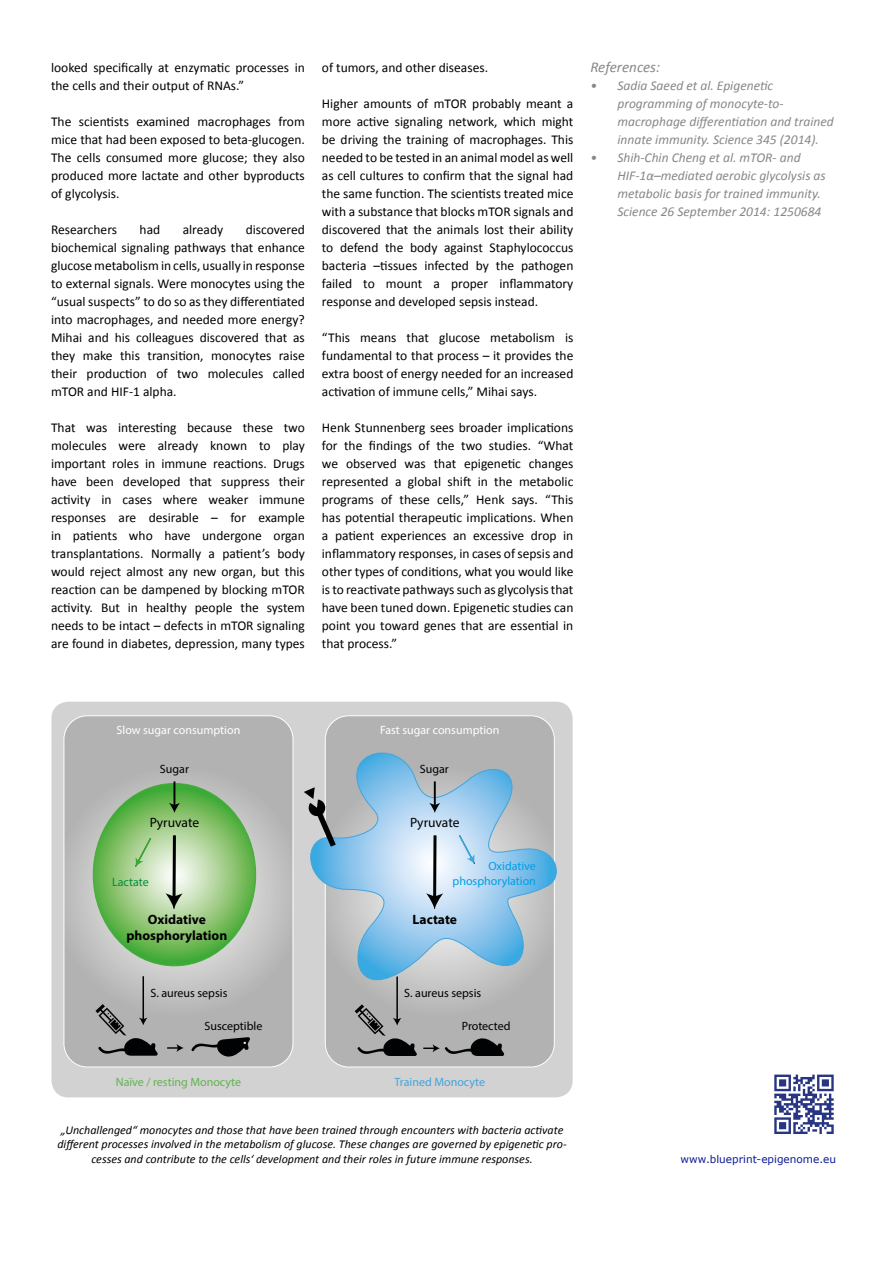
<style>
.page{position:relative;width:893px;height:1263px;background:#fff}
.page>*{position:absolute;margin:0;border:0;box-sizing:border-box;transform-origin:0 0}
.t1{font:italic 15px "Calibri";color:#878787}
.t2{font:13.5px/18px "Calibri";color:#000;text-align:justify}
.t3{font:italic 13.5px/18px "Calibri";color:#878787}
.t4{font:700 13.5px "Myriad Pro";color:#000}
.t5{font:13.5px "Myriad Pro";color:#000}
.t6{font:italic 12px/14.4px "Calibri";color:#000;text-align:center}
.t7{font:12px "Myriad Pro";color:#000}
.t8{font:12px "Myriad Pro";color:#fff}
.t9{font:12px/14.4px "Myriad Pro";color:#009fe3;text-align:right}
.t10{font:12px "Myriad Pro";color:#61b44e}
.t11{font:12px "Myriad Pro";color:#43a4dd}
.t12{font:12px "Myriad Pro";color:#008d36}
.t13{font:10.5px "MS Reference Sans Serif";color:#0b1996}
</style>
<div class="page">
<svg style="left:774px;top:1074px;width:60px;height:60px"></svg>
<div style="left:51px;top:702px;width:522px;height:395px;background:#d2d2d2;border-radius:17px"></div>
<svg style="left:65px;top:717px;width:228px;height:350px;background:#b7b7b7"></svg>
<div style="left:63px;top:715px;width:230px;height:352px;border:1px solid #fff;border-radius:23px"></div>
<svg style="left:325px;top:717px;width:228px;height:350px;background:#b5b5b5"></svg>
<svg style="left:310px;top:730px;width:247px;height:267px"></svg>
<hr style="left:173px;top:781px;width:2px;height:25px;background:#000">
<hr style="left:434px;top:781px;width:2px;height:25px;background:#000">
<svg style="left:429px;top:803px;width:11px;height:10px"></svg>
<svg style="left:426px;top:835px;width:17px;height:74px"></svg>
<svg style="left:457px;top:833px;width:18px;height:31px"></svg>
<svg style="left:93px;top:783px;width:163px;height:183px;background:#95c285"></svg>
<hr style="left:396px;top:976px;width:2px;height:44px;background:#000">
<svg style="left:355px;top:1004px;width:151px;height:56px;background:#959595"></svg>
<svg style="left:304px;top:787px;width:32px;height:60px"></svg>
<svg style="left:191px;top:1037px;width:60px;height:25px"></svg>
<svg style="left:167px;top:1044px;width:17px;height:8px"></svg>
<hr style="left:143px;top:976px;width:1px;height:44px;background:#000">
<svg style="left:95px;top:1004px;width:64px;height:55px;background:#89898a"></svg>
<p class="t2" style="left:51px;top:58px;width:255px">looked specifically at enzymatic processes in the cells and their output of RNAs.”</p>
<p class="t2" style="left:51px;top:112px;width:255px">The scientists examined macrophages from mice that had been exposed to beta-glucogen.<br>The cells consumed more glucose; they also produced more lactate and other byproducts of glycolysis.</p>
<p class="t2" style="left:51px;top:220px;width:68px">Researchers</p>
<p class="t2" style="left:140px;top:220px;width:22px">had</p>
<p class="t2" style="left:183px;top:220px;width:42px">already</p>
<p class="t2" style="left:51px;top:220px;width:255px;text-indent:195px">discovered biochemical signaling pathways that enhance glucose metabolism in cells, usually in response to external signals. Were monocytes using the “usual suspects” to do so as they differentiated into macrophages, and needed more energy?<br>Mihai and his colleagues discovered that as they make this transition, monocytes raise their production of two molecules called mTOR and HIF-1 alpha.</p>
<p class="t2" style="left:51px;top:418px;width:255px">That was interesting because these two molecules were already known to play important roles in immune reactions. Drugs have been developed that suppress their activity in cases where weaker immune responses are desirable – for example in patients who have undergone organ transplantations. Normally a patient’s body would reject almost any new organ, but this reaction can be dampened by blocking mTOR activity. But in healthy people the system needs to be intact – defects in mTOR signaling are found in diabetes, depression, many types</p>
<p class="t2" style="left:322px;top:58px;width:168px">of tumors, and other diseases.</p>
<p class="t2" style="left:322px;top:94px;width:253px">Higher amounts of mTOR probably meant a more active signaling network, which might be driving the training of macrophages. This needed to be tested in an animal model as well as cell cultures to confirm that the signal had the same function. The scientists treated mice with a substance that blocks mTOR signals and discovered that the animals lost their ability to defend the body against Staphylococcus bacteria –tissues infected by the pathogen failed to mount a proper inflammatory response and developed sepsis instead.</p>
<p class="t2" style="left:322px;top:328px;width:253px">“This means that glucose metabolism is fundamental to that process – it provides the extra boost of energy needed for an increased activation of immune cells,” Mihai says.</p>
<p class="t2" style="left:322px;top:418px;width:253px">Henk Stunnenberg sees broader implications for the findings of the two studies. “What we observed was that epigenetic changes represented a global shift in the metabolic programs of these cells,” Henk says. “This has potential therapeutic implications. When a patient experiences an excessive drop in inflammatory responses, in cases of sepsis and other types of conditions, what you would like is to reactivate pathways such as glycolysis that have been tuned down. Epigenetic studies can point you toward genes that are essential in that process.”</p>
<p class="t1" style="left:590px;top:57px;width:71px">References:</p>
<p class="t3" style="left:617px;top:76px;width:218px;text-indent:-27px">• Sadia Saeed et al. Epigenetic programming of monocyte-to&shy;macrophage differentiation and trained innate immunity. Science 345 (2014).</p>
<p class="t3" style="left:617px;top:148px;width:210px;text-indent:-27px">• Shih-Chin Cheng et al. mTOR- and HIF-1α–mediated aerobic glycolysis as metabolic basis for trained immunity.<br>Science 26 September 2014: 1250684</p>
<p class="t8" style="left:117px;top:722px;width:125px">Slow sugar consumption</p>
<p class="t8" style="left:380px;top:722px;width:121px">Fast sugar consumption</p>
<p class="t7" style="left:160px;top:762px;width:30px">Sugar</p>
<p class="t7" style="left:420px;top:762px;width:30px">Sugar</p>
<p class="t5" style="left:150px;top:814px;width:51px">Pyruvate</p>
<p class="t5" style="left:410px;top:814px;width:51px">Pyruvate</p>
<p class="t12" style="left:112px;top:875px;width:38px">Lactate</p>
<p class="t9" style="left:453px;top:859px;width:85px">Oxidative phosphorylation</p>
<p class="t4" style="left:148px;top:911px;width:60px">Oxidative</p>
<p class="t4" style="left:413px;top:911px;width:46px">Lactate</p>
<p class="t4" style="left:126px;top:927px;width:102px">phosphorylation</p>
<p class="t7" style="left:150px;top:985px;width:78px">S. aureus sepsis</p>
<p class="t7" style="left:205px;top:1018px;width:59px">Susceptible</p>
<p class="t7" style="left:404px;top:985px;width:78px">S. aureus sepsis</p>
<p class="t7" style="left:462px;top:1019px;width:50px">Protected</p>
<p class="t10" style="left:116px;top:1074px;width:127px">Naïve / resting Monocyte</p>
<p class="t11" style="left:394px;top:1074px;width:92px">Trained Monocyte</p>
<p class="t6" style="left:57px;top:1122px;width:511px">„Unchallenged“ monocytes and those that have been trained through encounters with bacteria activate different processes involved in the metabolism of glucose. These changes are governed by epigenetic pro&shy;cesses and contribute to the cells‘ development and their roles in future immune responses.</p>
<p class="t13" style="left:681px;top:1152px;width:157px">www.blueprint-epigenome.eu</p>
</div>
